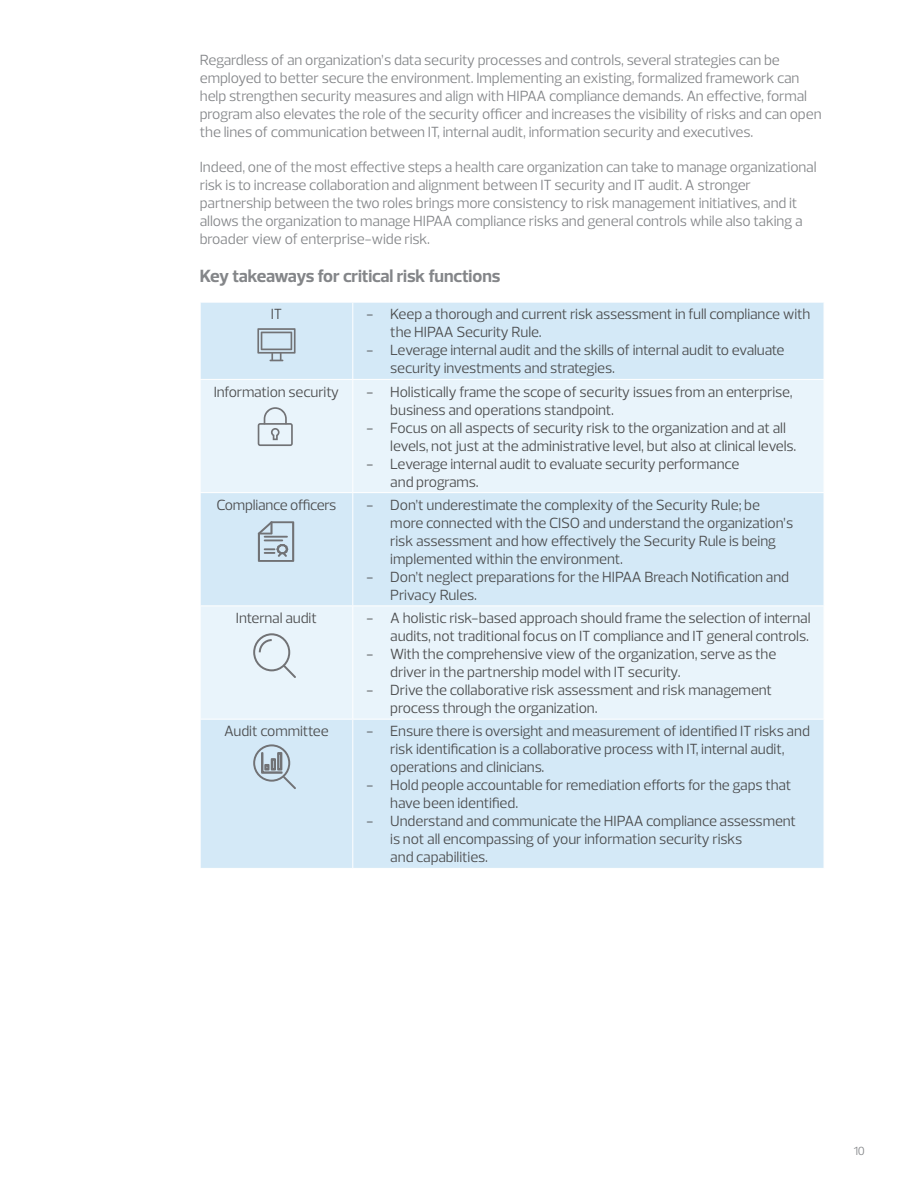
<style>
.page{position:relative;width:918px;height:1188px;background:#fff}
.page>*{position:absolute;margin:0;border:0;box-sizing:border-box;transform-origin:0 0}
.Inside_spread_subhea{font:700 18px "Prelo";letter-spacing:-.01em;color:#848689}
.Financial_Table_Numb{font:15px/18px "Prelo";letter-spacing:-.005em;color:#4b4c4d}
.Body_copy{font:15px/18px "Prelo";letter-spacing:-.01em;color:#848689}
.Table_header_financi{font:15px/18px "Prelo";letter-spacing:-.01em;color:#4b4c4d}
.Financial_Table_Copy{font:15px "Prelo";letter-spacing:-.015em;color:#4b4c4d}
.Financial_table_copy{font:15px "Prelo";letter-spacing:-.01em;color:#4b4c4d}
.t1{font:12px "Prelo";color:#848689}
</style>
<div class="page">
<div style="left:201px;top:303px;width:623px;height:565px;background:#d4e9f7"></div>
<svg style="left:201px;top:380px;width:623px;height:339px;background:#e2f0f9"></svg>
<hr style="left:352px;top:303px;width:1px;height:76px;background:#fff">
<hr style="left:352px;top:380px;width:1px;height:112px;background:#fff">
<hr style="left:352px;top:493px;width:1px;height:113px;background:#fff">
<hr style="left:352px;top:606px;width:1px;height:113px;background:#fff">
<hr style="left:352px;top:720px;width:1px;height:148px;background:#fff">
<hr style="left:200px;top:379px;width:153px;height:1px;background:#fff">
<hr style="left:200px;top:492px;width:153px;height:1px;background:#fff">
<hr style="left:200px;top:606px;width:153px;height:1px;background:#fff">
<hr style="left:200px;top:719px;width:153px;height:1px;background:#fff">
<hr style="left:353px;top:379px;width:471px;height:1px;background:#fff">
<hr style="left:353px;top:492px;width:471px;height:1px;background:#fff">
<hr style="left:353px;top:606px;width:471px;height:1px;background:#fff">
<hr style="left:353px;top:719px;width:471px;height:1px;background:#fff">
<svg style="left:258px;top:407px;width:35px;height:39px"></svg>
<svg style="left:253px;top:633px;width:43px;height:45px;background:#d6e0e6"></svg>
<svg style="left:253px;top:744px;width:43px;height:45px;background:#b8c8d3"></svg>
<svg style="left:258px;top:521px;width:36px;height:41px"></svg>
<svg style="left:257px;top:328px;width:39px;height:33px"></svg>
<p class="Body_copy" style="left:200px;top:51px;width:623px">Regardless of an organization’s data security processes and controls, several strategies can be employed to better secure the environment. Implementing an existing, formalized framework can help strengthen security measures and align with HIPAA compliance demands. An effective, formal program also elevates the role of the security officer and increases the visibility of risks and can open the lines of communication between IT, internal audit, information security and executives.</p>
<p class="Body_copy" style="left:200px;top:158px;width:618px">Indeed, one of the most effective steps a health care organization can take to manage organizational risk is to increase collaboration and alignment between IT security and IT audit. A stronger partnership between the two roles brings more consistency to risk management initiatives, and it allows the organization to manage HIPAA compliance risks and general controls while also taking a broader view of enterprise-wide risk.</p>
<p class="Inside_spread_subhea" style="left:200px;top:266px;width:302px">Key takeaways for critical risk functions</p>
<p class="Financial_Table_Copy" style="left:271px;top:306px;width:13px">IT</p>
<p class="Table_header_financi" style="left:390px;top:305px;width:422px;text-indent:-24px">- Keep a thorough and current risk assessment in full compliance with the HIPAA Security Rule.</p>
<p class="Table_header_financi" style="left:390px;top:341px;width:396px;text-indent:-24px">- Leverage internal audit and the skills of internal audit to evaluate security investments and strategies.</p>
<p class="Financial_Table_Copy" style="left:214px;top:383px;width:127px">Information security</p>
<p class="Financial_Table_Numb" style="left:390px;top:382px;width:404px;text-indent:-24px">- Holistically frame the scope of security issues from an enterprise, business and operations standpoint.</p>
<p class="Financial_Table_Numb" style="left:390px;top:418px;width:408px;text-indent:-24px">- Focus on all aspects of security risk to the organization and at all levels, not just at the administrative level, but also at clinical levels.</p>
<p class="Financial_Table_Numb" style="left:390px;top:454px;width:351px;text-indent:-24px">- Leverage internal audit to evaluate security performance and programs.</p>
<p class="Financial_Table_Copy" style="left:217px;top:496px;width:121px">Compliance officers</p>
<p class="Financial_Table_Numb" style="left:390px;top:496px;width:404px;text-indent:-24px">- Don’t underestimate the complexity of the Security Rule; be more connected with the CISO and understand the organization’s risk assessment and how effectively the Security Rule is being implemented within the environment.</p>
<p class="Financial_Table_Numb" style="left:390px;top:568px;width:400px;text-indent:-24px">- Don’t neglect preparations for the HIPAA Breach Notification and<br>Privacy Rules.</p>
<p class="Financial_table_copy" style="left:236px;top:610px;width:83px">Internal audit</p>
<p class="Financial_Table_Numb" style="left:366px;top:609px;width:446px;text-align:right">- A holistic risk-based approach should frame the selection of internal audits, not traditional focus on IT compliance and IT general controls.</p>
<p class="Financial_Table_Numb" style="left:390px;top:645px;width:388px;text-indent:-24px">- With the comprehensive view of the organization, serve as the driver in the partnership model with IT security.</p>
<p class="Financial_Table_Numb" style="left:390px;top:681px;width:383px;text-indent:-24px">- Drive the collaborative risk assessment and risk management process through the organization.</p>
<p class="Financial_Table_Copy" style="left:224px;top:723px;width:106px">Audit committee</p>
<p class="Financial_Table_Numb" style="left:390px;top:722px;width:421px;text-indent:-24px">- Ensure there is oversight and measurement of identified IT risks and risk identification is a collaborative process with IT, internal audit, operations and clinicians.</p>
<p class="Financial_Table_Numb" style="left:390px;top:776px;width:403px;text-indent:-24px">- Hold people accountable for remediation efforts for the gaps that have been identified.</p>
<p class="Financial_Table_Numb" style="left:390px;top:812px;width:407px;text-indent:-24px">- Understand and communicate the HIPAA compliance assessment is not all encompassing of your information security risks<br>and capabilities.</p>
<p class="t1" style="left:854px;top:1144px;width:13px">10</p>
</div>
